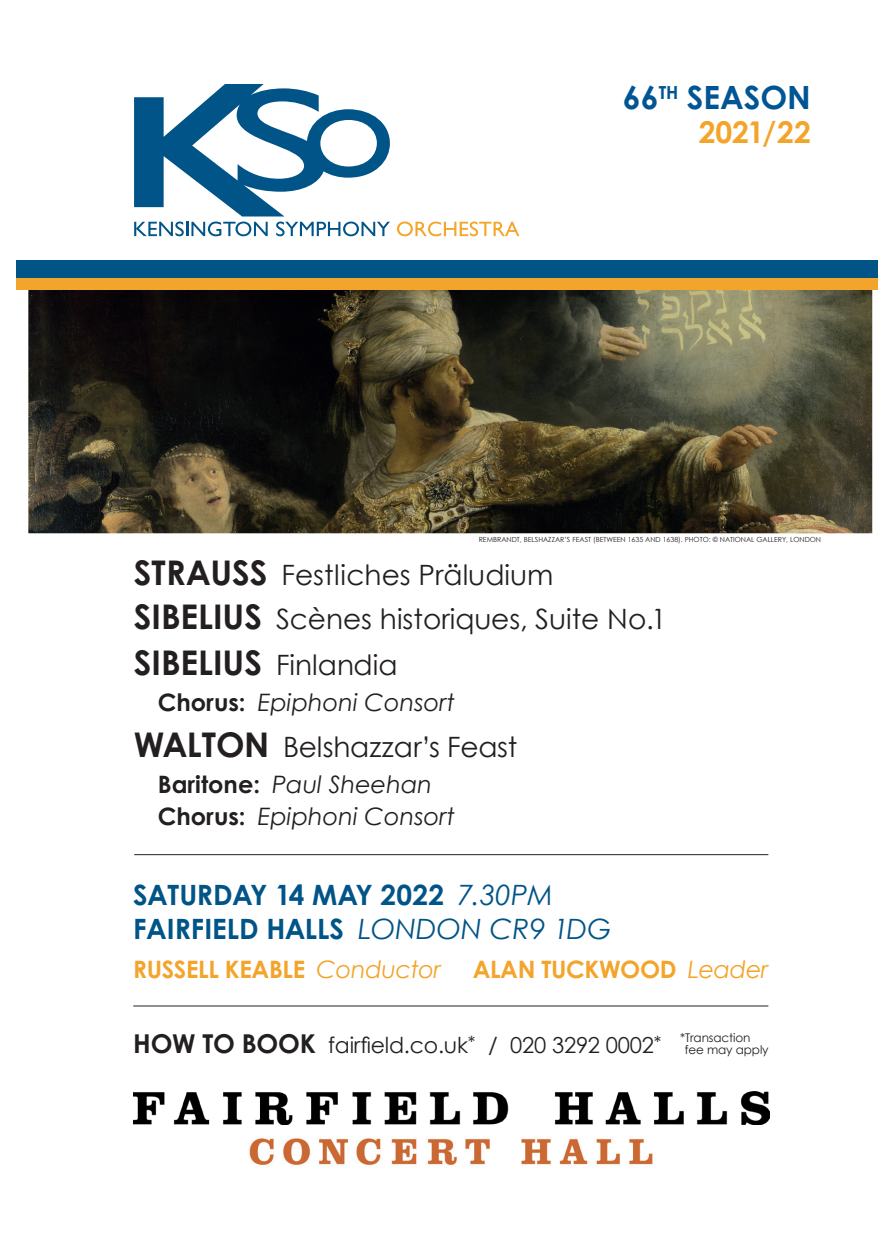
<style>
.page{position:relative;width:896px;height:1248px;background:#fff}
.page>*{position:absolute;margin:0;border:0;box-sizing:border-box;transform-origin:0 0}
.t1{font:700 32px "Century Gothic";color:#005594}
.t2{font:700 30px "Century Gothic";color:#f3a42b}
.t3{font:28px/45px "Century Gothic";color:#231f20}
.t4{font:700 28px/34px "Century Gothic";color:#005487}
.t5{font:italic 24px/32px "Century Gothic";color:#231f20}
.t6{font:700 24px "Century Gothic";letter-spacing:-.015em;color:#f3a42b}
.t7{font:22px "Century Gothic";letter-spacing:-.01em;color:#231f20}
.t8{font:12px "Century Gothic";letter-spacing:-.01em;color:#231f20}
.t9{font:7px "Century Gothic";color:#231f20}
.s1{font-weight:700;font-size:34px}
.s2{font-weight:700;font-style:normal}
.s3{font-weight:400;font-style:italic}
.s4{font-weight:700;font-size:26px}
</style>
<div class="page">
<svg style="left:134px;top:85px;width:256px;height:151px"></svg>
<svg style="left:397px;top:221px;width:122px;height:15px"></svg>
<img style="left:28px;top:289px;width:844px;height:244px">
<div style="left:16px;top:261px;width:861px;height:17px;background:#005487"></div>
<div style="left:16px;top:278px;width:861px;height:11px;background:#f3a42b"></div>
<hr style="left:133px;top:1005px;width:635px;height:1px;background:#231f20">
<hr style="left:134px;top:854px;width:634px;height:1px;background:#231f20">
<img style="left:134px;top:1091px;width:635px;height:33px">
<img style="left:249px;top:1138px;width:404px;height:28px">
<p class="t1" style="left:623px;top:73px;width:190px">66<sup>TH</sup> SEASON</p>
<p class="t2" style="left:698px;top:109px;width:114px">2021/22</p>
<p class="t9" style="left:479px;top:534px;width:344px">REMBRANDT, BELSHAZZAR’S FEAST (BETWEEN 1635 AND 1638). PHOTO: © NATIONAL GALLERY, LONDON</p>
<p class="t3" style="left:134px;top:552px;width:534px"><span class="s1">STRAUSS</span> Festliches Präludium<br><span class="s1">SIBELIUS</span> Scènes historiques, Suite No.1<br><span class="s1">SIBELIUS</span> Finlandia</p>
<p class="t5" style="left:158px;top:686px;width:298px"><span class="s2">Chorus:</span> Epiphoni Consort</p>
<p class="t3" style="left:134px;top:724px;width:385px"><span class="s1">WALTON</span> Belshazzar’s Feast</p>
<p class="t5" style="left:158px;top:768px;width:298px"><span class="s2">Baritone:</span> Paul Sheehan<br><span class="s2">Chorus:</span> Epiphoni Consort</p>
<p class="t4" style="left:133px;top:876px;width:480px">SATURDAY 14 MAY 2022 <span class="s3">7.30PM<br></span>FAIRFIELD HALLS <span class="s3">LONDON CR9 1DG</span></p>
<p class="t6" style="left:133px;top:951px;width:309px">RUSSELL KEABLE <span class="s3">Conductor</span></p>
<p class="t6" style="left:473px;top:951px;width:297px">ALAN TUCKWOOD <span class="s3">Leader</span></p>
<p class="t7" style="left:133px;top:1029px;width:619px"><span class="s4">HOW TO BOOK</span> fairfield.co.uk<sup>*</sup> / 020 3292 0002<sup>*</sup> <sup>*Transaction</sup></p>
<p class="t8" style="left:685px;top:1040px;width:85px">fee may apply</p>
</div>
